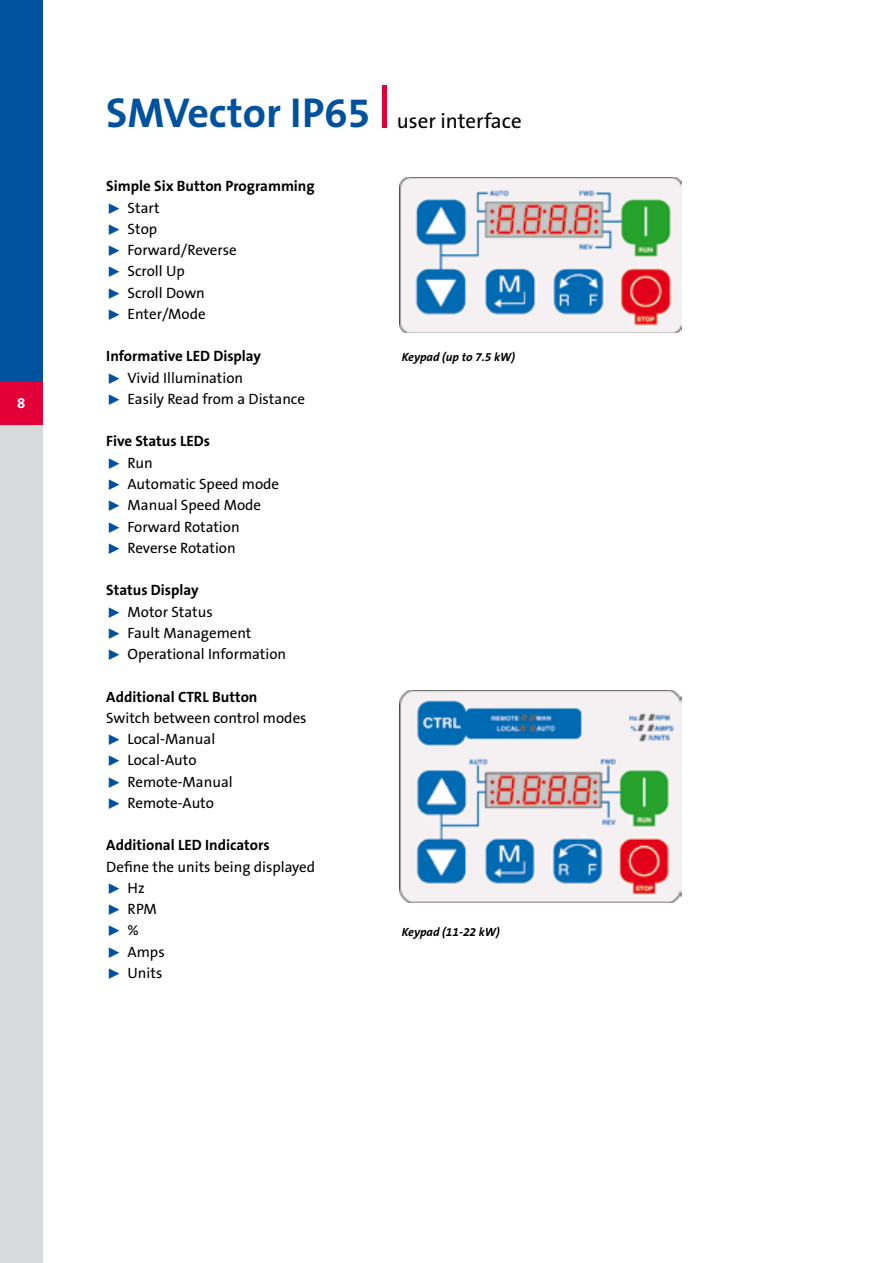
<style>
.page{position:relative;width:893px;height:1263px;background:#fff}
.page>*{position:absolute;margin:0;border:0;box-sizing:border-box;transform-origin:0 0}
.t1{font:21px "The Sans B5 Plain";color:#000}
.t2{font:15px/21.3px "The Sans B5 Plain";color:#000}
.t3{font:700 15px "The Sans B7";color:#000}
.t4{font:15px "The Sans Expert";color:#00519e}
.t5{font:700 15px "The Sans B7";color:#fff}
.t6{font:italic 700 12px "The Sans B7";color:#000}
.s1{font-family:"The Sans B7";font-weight:700;font-size:42px;color:#00519e}
.s2{font-family:"The Sans Expert";color:#00519e}
.s3{font-family:"The Sans B5 Plain";color:#000}
</style>
<div class="page">
<hr style="left:382px;top:85px;width:4px;height:43px;background:#e20036">
<img style="left:400px;top:177px;width:282px;height:156px">
<img style="left:400px;top:690px;width:281px;height:212px">
<div style="left:0;top:0;width:43px;height:383px;background:#00519e"></div>
<div style="left:0;top:383px;width:43px;height:42px;background:#e20036"></div>
<div style="left:0;top:425px;width:43px;height:838px;background:#d9dadb"></div>
<p class="t5" style="left:17px;top:395px;width:10px">8</p>
<h1 class="t1" style="left:106px;top:110px;width:417px"><span class="s1">SMVector IP65</span> user interface</h1>
<p class="t3" style="left:106px;top:178px;width:210px">Simple Six Button Programming</p>
<p class="t2" style="left:106px;top:197px;width:132px"><span class="s2">˘</span> Start<br><span class="s2">˘</span> Stop<br><span class="s2">˘</span> Forward/Reverse <span class="s2">˘</span> Scroll Up<br><span class="s2">˘</span> Scroll Down<br><span class="s2">˘</span> Enter/Mode</p>
<p class="t3" style="left:106px;top:348px;width:156px">Informative LED Display</p>
<p class="t2" style="left:106px;top:367px;width:200px"><span class="s2">˘</span> Vivid Illumination<br><span class="s2">˘</span> Easily Read from a Distance</p>
<p class="t3" style="left:106px;top:433px;width:105px">Five Status LEDs</p>
<p class="t2" style="left:106px;top:453px;width:174px"><span class="s2">˘</span> Run<br><span class="s2">˘</span> Automatic Speed mode <span class="s2">˘</span> Manual Speed Mode <span class="s2">˘</span> Forward Rotation<br><span class="s2">˘</span> Reverse Rotation</p>
<p class="t3" style="left:106px;top:582px;width:94px">Status Display</p>
<p class="t2" style="left:106px;top:601px;width:181px"><span class="s2">˘</span> Motor Status<br><span class="s2">˘</span> Fault Management<br><span class="s2">˘</span> Operational Information</p>
<p class="t3" style="left:106px;top:689px;width:153px">Additional CTRL Button</p>
<p class="t2" style="left:106px;top:708px;width:202px">Switch between control modes <span class="s2">˘</span> Local-Manual<br><span class="s2">˘</span> Local-Auto<br><span class="s2">˘</span> Remote-Manual<br><span class="s2">˘</span> Remote-Auto</p>
<p class="t3" style="left:106px;top:837px;width:165px">Additional LED Indicators</p>
<p class="t2" style="left:106px;top:856px;width:210px">Define the units being displayed <span class="s2">˘</span> Hz<br><span class="s2">˘</span> RPM</p>
<p class="t4" style="left:106px;top:918px;width:34px">˘ <span class="s3">%</span></p>
<p class="t2" style="left:106px;top:941px;width:60px"><span class="s2">˘</span> Amps <span class="s2">˘</span> Units</p>
<p class="t6" style="left:402px;top:351px;width:115px">Keypad (up to 7.5 kW)</p>
<p class="t6" style="left:402px;top:925px;width:99px">Keypad (11-22 kW)</p>
</div>
